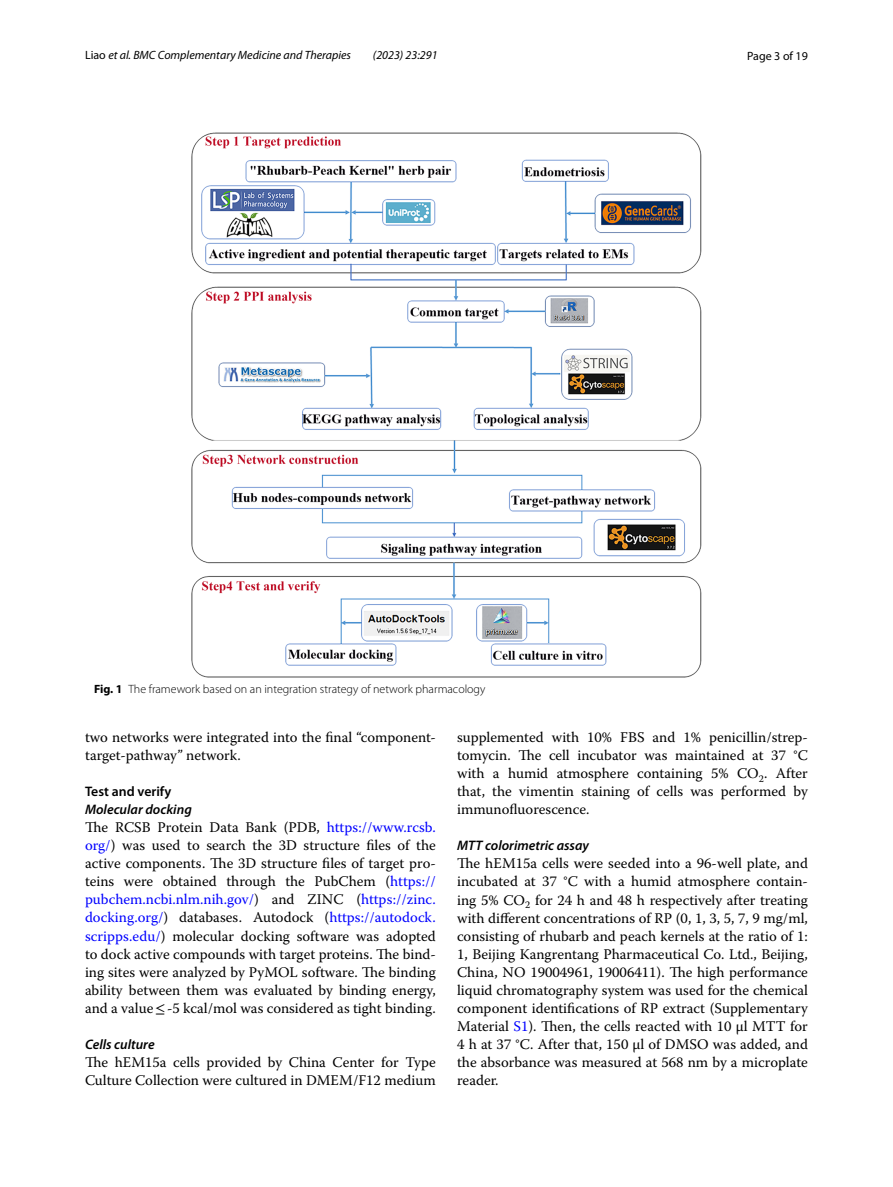
<style>
.page{position:relative;width:893px;height:1187px;background:#fff}
.page>*{position:absolute;margin:0;border:0;box-sizing:border-box;transform-origin:0 0}
.t1{font:14.7px/18px "Warnock Pro";color:#000;text-align:justify}
.t2{font:italic 600 13.8px "Myriad Pro";color:#000}
.t3{font:600 13.8px "Myriad Pro";color:#000}
.t4{font:300 12px "Myriad Pro";color:#000}
.t5{font:italic 12px "Myriad Pro";color:#000}
.t6{font:12px "Myriad Pro";color:#000}
.s1{font-style:normal}
.s2{font-weight:700}
.s3{color:#00f}
.s4{font-family:"STIX"}
</style>
<div class="page">
<img style="left:191px;top:133px;width:511px;height:544px">
<p class="t5" style="left:85px;top:48px;width:268px"><span class="s1">Liao</span> et al. BMC Complementary Medicine and Therapies</p>
<p class="t5" style="left:373px;top:48px;width:66px">(2023) 23:291</p>
<p class="t6" style="left:747px;top:48px;width:62px">Page 3 of 19</p>
<p class="t4" style="left:94px;top:682px;width:393px"><span class="s2">Fig. 1</span> The framework based on an integration strategy of network pharmacology</p>
<p class="t1" style="left:85px;top:728px;width:352px">two networks were integrated into the final “component&shy;target-pathway” network.</p>
<p class="t3" style="left:85px;top:783px;width:88px">Test and verify</p>
<p class="t2" style="left:85px;top:801px;width:108px">Molecular docking</p>
<p class="t1" style="left:85px;top:818px;width:352px">The RCSB Protein Data Bank (PDB, <span class="s3">https://www.rcsb. org/</span>) was used to search the 3D structure files of the active components. The 3D structure files of target pro&shy;teins were obtained through the PubChem (<span class="s3">https:// pubchem.ncbi.nlm.nih.gov/</span>) and ZINC (<span class="s3">https://zinc. docking.org/</span>) databases. Autodock (<span class="s3">https://autodock. scripps.edu/</span>) molecular docking software was adopted to dock active compounds with target proteins. The bind&shy;ing sites were analyzed by PyMOL software. The binding ability between them was evaluated by binding energy, and a value<span class="s4">≤</span>-5 kcal/mol was considered as tight binding.</p>
<p class="t2" style="left:85px;top:1035px;width:71px">Cells culture</p>
<p class="t1" style="left:85px;top:1052px;width:352px">The hEM15a cells provided by China Center for Type<br>Culture Collection were cultured in DMEM/F12 medium</p>
<p class="t1" style="left:457px;top:728px;width:352px">supplemented with 10% FBS and 1% penicillin/strep&shy;tomycin. The cell incubator was maintained at 37 °C with a humid atmosphere containing 5% CO<sub>2</sub>. After that, the vimentin staining of cells was performed by immunofluorescence.</p>
<p class="t2" style="left:457px;top:837px;width:133px">MTT colorimetric assay</p>
<p class="t1" style="left:457px;top:854px;width:352px">The hEM15a cells were seeded into a 96-well plate, and incubated at 37 °C with a humid atmosphere contain&shy;ing 5% CO<sub>2</sub> for 24 h and 48 h respectively after treating with different concentrations of RP (0, 1, 3, 5, 7, 9 mg/ml, consisting of rhubarb and peach kernels at the ratio of 1:<br>1, Beijing Kangrentang Pharmaceutical Co. Ltd., Beijing, China, NO 19004961, 19006411). The high performance liquid chromatography system was used for the chemical component identifications of RP extract (Supplementary Material <span class="s3">S1</span>). Then, the cells reacted with 10 μl MTT for 4 h at 37 °C. After that, 150 μl of DMSO was added, and the absorbance was measured at 568 nm by a microplate reader.</p>
</div>
